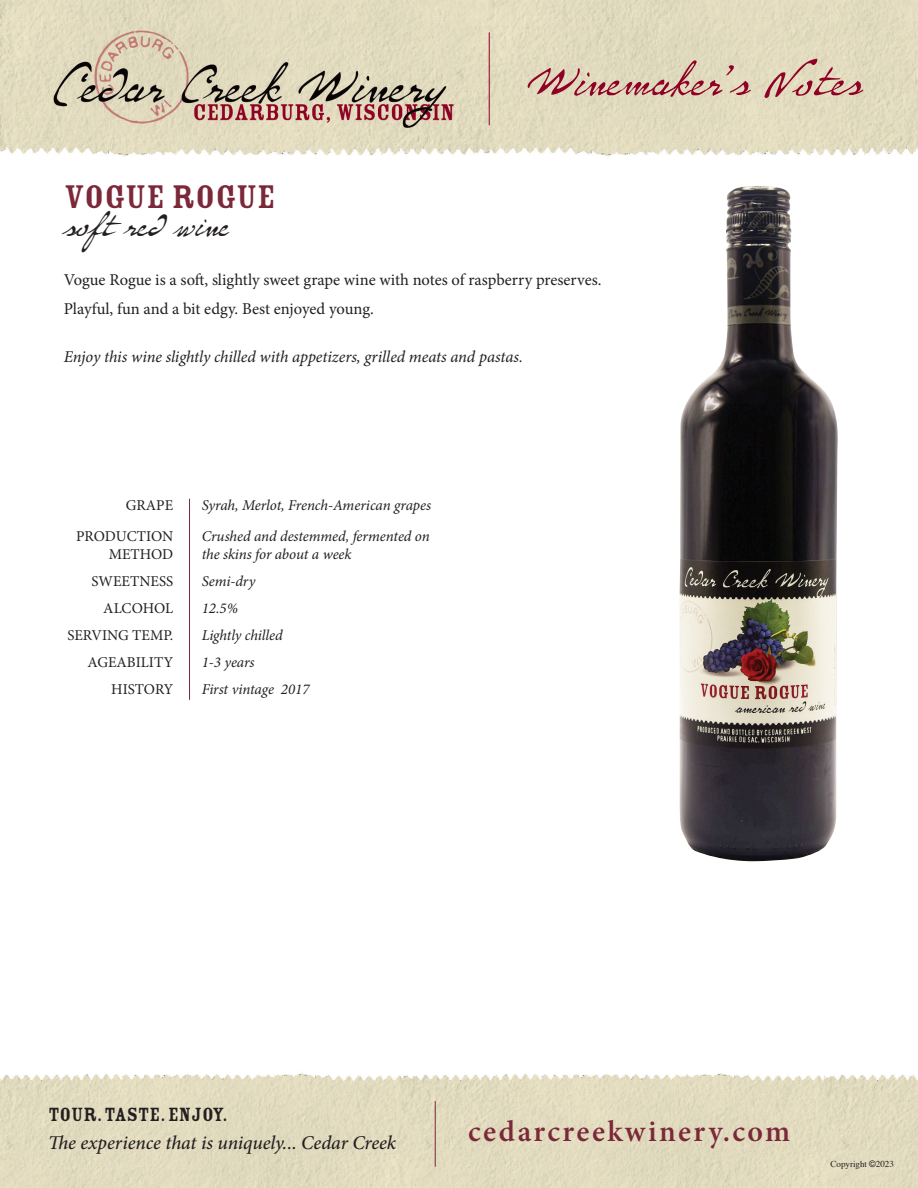
<style>
.page{position:relative;width:918px;height:1188px;background:#fff}
.page>*{position:absolute;margin:0;border:0;box-sizing:border-box;transform-origin:0 0}
.t1{font:60px "P22 Monet";color:#900126}
.t2{font:43.5px "P22 Monet";color:#231f20}
.t3{font:36px "Rosewood Std Fill";letter-spacing:-.005em;color:#7b2839}
.t4{font:600 30px "Minion Pro";letter-spacing:.08em;color:#7b2839}
.t5{font:21px "Rosewood Std Fill";color:#231f20}
.t6{font:italic 500 19.5px "Minion Pro";letter-spacing:-.005em;color:#231f20}
.t7{font:16.5px/28.5px "Minion Pro";color:#231f20}
.t8{font:italic 16.5px "Minion Pro";letter-spacing:-.005em;color:#231f20}
.t9{font:italic 15px "Minion Pro";letter-spacing:-.01em;color:#231f20}
.t10{font:15px "Minion Pro";color:#231f20}
.t11{font:9px "Times";color:#231f20}
.s1{font-family:"Arial"}
</style>
<div class="page">
<img style="left:0;top:0;width:918px;height:1188px">
<hr style="left:189px;top:499px;width:1px;height:201px;background:#7b2839">
<hr style="left:489px;top:32px;width:1px;height:93px;background:#900126">
<hr style="left:435px;top:1101px;width:1px;height:66px;background:#7b2839">
<img style="left:679px;top:186px;width:162px;height:676px">
<p class="t1" style="left:527px;top:52px;width:336px">Winemaker’s Notes</p>
<p class="t3" style="left:64px;top:177px;width:214px">VOGUE ROGUE</p>
<p class="t2" style="left:64px;top:205px;width:166px">soft red wine</p>
<p class="t7" style="left:64px;top:266px;width:539px">Vogue Rogue is a soft, slightly sweet grape wine with notes of raspberry preserves.<br>Playful, fun and a bit edgy. Best enjoyed young.</p>
<p class="t8" style="left:64px;top:346px;width:461px">Enjoy this wine slightly chilled with appetizers, grilled meats and pastas.</p>
<p class="t10" style="left:126px;top:495px;width:49px">GRAPE</p>
<p class="t9" style="left:202px;top:495px;width:231px">Syrah, Merlot, French-American grapes</p>
<p class="t10" style="left:76px;top:526px;width:98px">PRODUCTION</p>
<p class="t9" style="left:202px;top:526px;width:230px">Crushed and destemmed, fermented on</p>
<p class="t10" style="left:109px;top:544px;width:66px">METHOD</p>
<p class="t9" style="left:202px;top:544px;width:151px">the skins for about a week</p>
<p class="t10" style="left:91px;top:571px;width:83px">SWEETNESS</p>
<p class="t9" style="left:202px;top:571px;width:55px">Semi-dry</p>
<p class="t10" style="left:103px;top:598px;width:71px">ALCOHOL</p>
<p class="t9" style="left:202px;top:598px;width:38px">12.5%</p>
<p class="t10" style="left:67px;top:625px;width:107px">SERVING TEMP.</p>
<p class="t9" style="left:202px;top:625px;width:83px">Lightly chilled</p>
<p class="t10" style="left:87px;top:652px;width:87px">AGEABILITY</p>
<p class="t9" style="left:202px;top:652px;width:54px">1-3 years</p>
<p class="t10" style="left:111px;top:679px;width:63px">HISTORY</p>
<p class="t9" style="left:202px;top:679px;width:109px">First vintage 2017</p>
<p class="t5" style="left:48px;top:1103px;width:181px">TOUR. TASTE. ENJOY.</p>
<p class="t6" style="left:48px;top:1130px;width:349px">The experience that is uniquely... Cedar Creek</p>
<p class="t4" style="left:468px;top:1110px;width:323px">cedarcreekwinery.com</p>
<p class="t11" style="left:831px;top:1156px;width:65px">Copyright <span class="s1">©</span>2023</p>
</div>
